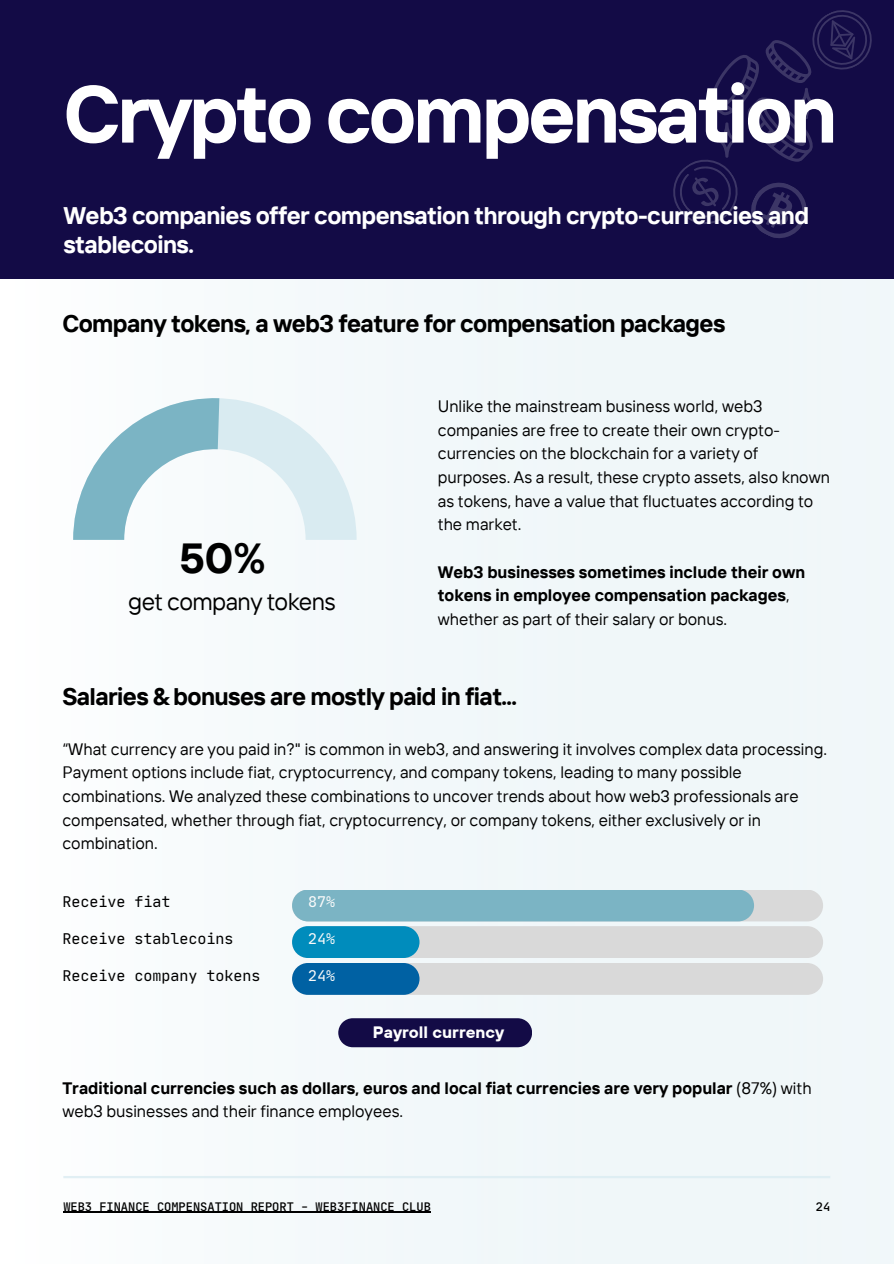
<style>
.page{position:relative;width:894px;height:1264px;background:#fff}
.page>*{position:absolute;margin:0;border:0;box-sizing:border-box;transform-origin:0 0}
.t1{font:700 81px "TT Interphases";letter-spacing:-.04em;color:#fff}
.t2{font:700 42px "TT Interphases";color:#000}
.t3{font:700 24px "TT Interphases";letter-spacing:-.025em;color:#000}
.t4{font:700 24px/28.2px "TT Interphases";letter-spacing:-.025em;color:#fff}
.t5{font:24px "TT Interphases";letter-spacing:-.025em;color:#000}
.t6{font:16.5px/23.7px "TT Interphases";color:#000}
.t7{font:700 16.5px/23.7px "TT Interphases";color:#000}
.t8{font:700 16.5px "TT Hoves";color:#fff}
.t9{font:15px "Jet Brains Mono";color:#000}
.t10{font:15px "Jet Brains Mono";color:#fafafa}
.t11{font:500 12px "Jet Brains Mono";color:#000}
.s1{font-weight:400}
</style>
<div class="page">
<div style="left:0;top:0;width:893px;height:1263px;background:#f2f8fa"></div>
<hr style="left:63px;top:1175px;width:767px;height:3px;background:#d9ebf1">
<div style="left:0;top:0;width:893px;height:278px;background:#130b46"></div>
<svg style="left:673px;top:10px;width:199px;height:228px"></svg>
<svg style="left:73px;top:398px;width:283px;height:142px"></svg>
<div style="left:292px;top:889px;width:530px;height:32px;background:#d9d9d9;border-radius:16px"></div>
<div style="left:292px;top:889px;width:461px;height:32px;background:#7bb4c4;border-radius:16px"></div>
<div style="left:292px;top:926px;width:530px;height:32px;background:#d9d9d9;border-radius:16px"></div>
<div style="left:292px;top:926px;width:127px;height:32px;background:#008cbc;border-radius:16px"></div>
<div style="left:292px;top:963px;width:530px;height:31px;background:#d9d9d9;border-radius:16px"></div>
<div style="left:292px;top:963px;width:127px;height:31px;background:#0061a3;border-radius:16px"></div>
<svg style="left:338px;top:1018px;width:194px;height:29px;background:#1b144d"></svg>
<hr style="left:63px;top:1211px;width:252px;height:1px;background:#000">
<hr style="left:315px;top:1211px;width:116px;height:1px;background:#000">
<p class="t1" style="left:63px;top:62px;width:775px">Crypto compensation</p>
<h1 class="t4" style="left:63px;top:201px;width:747px">Web3 companies offer compensation through crypto-currencies and stablecoins.</h1>
<p class="t3" style="left:62px;top:308px;width:664px">Company tokens, a web3 feature for compensation packages</p>
<p class="t2" style="left:179px;top:531px;width:88px">50%</p>
<p class="t5" style="left:128px;top:585px;width:209px">get company tokens</p>
<h3 class="t6" style="left:437px;top:394px;width:393px">Unlike the mainstream business world, web3 companies are free to create their own crypto&shy;currencies on the blockchain for a variety of purposes. As a result, these crypto assets, also known as tokens, have a value that fluctuates according to the market.</h3>
<h3 class="t7" style="left:437px;top:559px;width:369px">Web3 businesses sometimes include their own tokens in employee compensation packages<span class="s1">, whether as part of their salary or bonus.</span></h3>
<h2 class="t3" style="left:62px;top:681px;width:456px">Salaries &amp; bonuses are mostly paid in fiat...</h2>
<h6 class="t6" style="left:62px;top:736px;width:766px">“What currency are you paid in?" is common in web3, and answering it involves complex data processing.<br>Payment options include fiat, cryptocurrency, and company tokens, leading to many possible combinations. We analyzed these combinations to uncover trends about how web3 professionals are compensated, whether through fiat, cryptocurrency, or company tokens, either exclusively or in combination.</h6>
<h6 class="t9" style="left:62px;top:892px;width:109px">Receive fiat</h6>
<h4 class="t10" style="left:308px;top:892px;width:28px">87%</h4>
<h3 class="t9" style="left:62px;top:929px;width:172px">Receive stablecoins</h3>
<h6 class="t10" style="left:308px;top:929px;width:28px">24%</h6>
<h6 class="t9" style="left:62px;top:966px;width:199px">Receive company tokens</h6>
<h6 class="t10" style="left:308px;top:966px;width:28px">24%</h6>
<h6 class="t8" style="left:373px;top:1021px;width:133px">Payroll currency</h6>
<h6 class="t7" style="left:62px;top:1075px;width:750px">Traditional currencies such as dollars, euros and local fiat currencies are very popular <span class="s1">(87%) with web3 businesses and their finance employees.</span></h6>
<h6 class="t11" style="left:63px;top:1198px;width:369px">WEB3 FINANCE COMPENSATION REPORT - WEB3FINANCE CLUB</h6>
<p class="t11" style="left:815px;top:1198px;width:16px">24</p>
</div>
